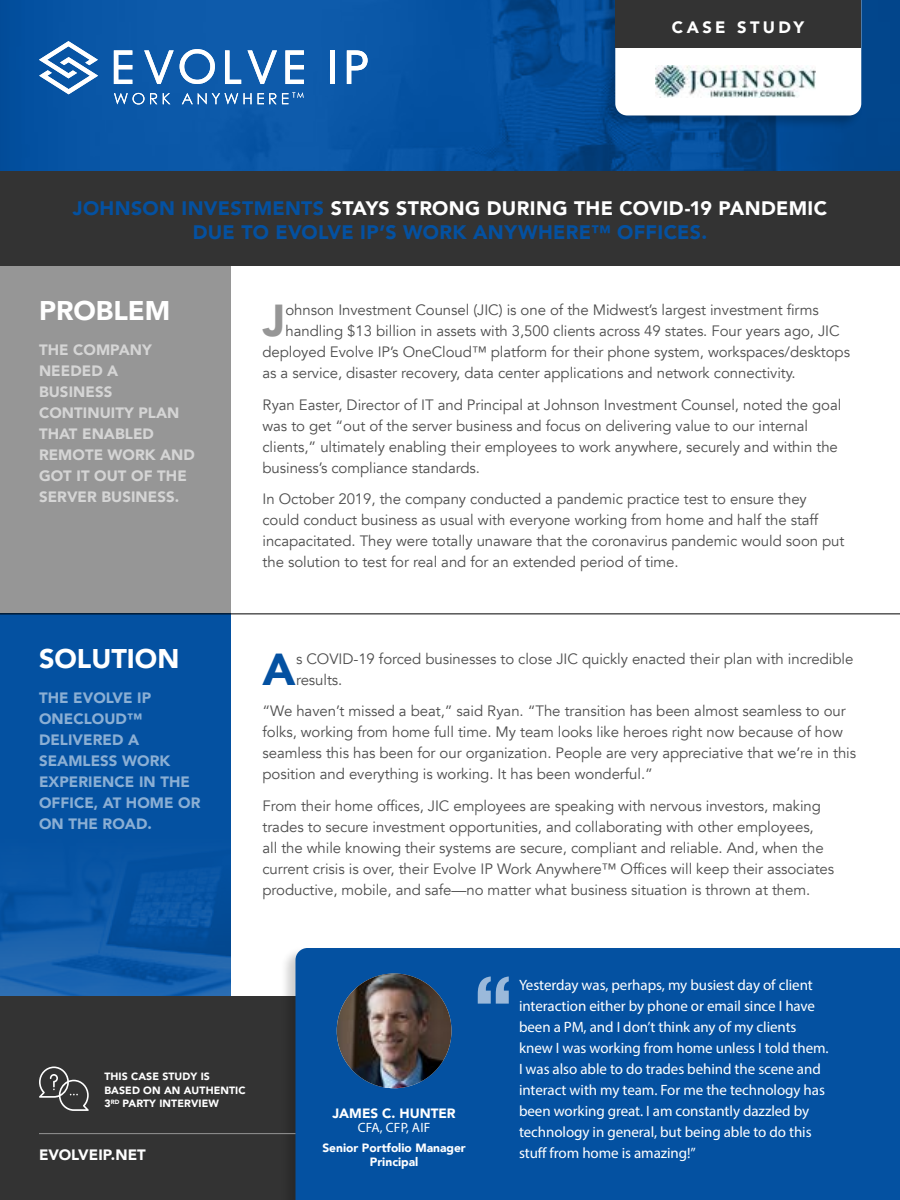
<style>
.page{position:relative;width:900px;height:1200px;background:#fff}
.page>*{position:absolute;margin:0;border:0;box-sizing:border-box;transform-origin:0 0}
.t1{font:900 44.7px "Avenir";color:#969696}
.t2{font:900 44.7px "Avenir";color:#0451a1}
.t3{font:900 27px "Avenir";color:#fff}
.t4{font:900 19.5px/24.8px "Avenir";letter-spacing:.02em;color:#0451a1;text-align:center}
.t5{font:900 16.5px "Avenir";letter-spacing:.205em;color:#fff}
.t6{font:15px/21px "Avenir";letter-spacing:-.005em;color:#4d4d4d}
.t7{font:15px/21px "Myriad Pro";letter-spacing:-.005em;color:#fff}
.t8{font:900 15px/21px "Avenir";letter-spacing:.005em;color:#d5d5d5}
.t9{font:900 15px/21px "Avenir";letter-spacing:.005em;color:#8bafd4}
.t10{font:900 15px "Avenir";letter-spacing:.005em;color:#fff}
.t11{font:900 13.5px "Avenir";color:#fff}
.t12{font:13.5px "Myriad Pro";letter-spacing:.02em;color:#fff}
.t13{font:900 12px/13.5px "Avenir";color:#fff;text-align:center}
.t14{font:900 10.5px/13.5px "Avenir";letter-spacing:.01em;color:#fff}
.s1{color:#fff}
</style>
<div class="page">
<div style="left:0;top:266px;width:231px;height:404px;background:#969696"></div>
<div style="left:0;top:614px;width:231px;height:382px;background:#0451a1"></div>
<img style="left:0;top:877px;width:231px;height:119px">
<img style="left:0;top:0;width:900px;height:171px">
<div style="left:601px;top:0;width:262px;height:130px;background:#000;opacity:.24"></div>
<svg style="left:615px;top:48px;width:246px;height:68px"></svg>
<div style="left:615px;top:0;width:246px;height:48px;background:#333"></div>
<img style="left:655px;top:65px;width:160px;height:32px">
<div style="left:0;top:996px;width:900px;height:204px;background:#333"></div>
<div style="left:0;top:171px;width:900px;height:95px;background:#333"></div>
<div style="left:281px;top:946px;width:619px;height:254px;background:#000;opacity:.2"></div>
<div style="left:296px;top:948px;width:604px;height:252px;background:#0451a1"></div>
<hr style="left:0;top:614px;width:900px;height:1px;background:#000">
<svg style="left:478px;top:976px;width:31px;height:28px"></svg>
<img style="left:337px;top:974px;width:115px;height:114px;border-radius:57px">
<hr style="left:39px;top:1133px;width:257px;height:1px;background:#969696">
<svg style="left:39px;top:1067px;width:50px;height:44px"></svg>
<svg style="left:114px;top:93px;width:43px;height:12px"></svg>
<svg style="left:163px;top:93px;width:7px;height:11px"></svg>
<svg style="left:182px;top:93px;width:56px;height:11px"></svg>
<svg style="left:244px;top:93px;width:8px;height:11px"></svg>
<svg style="left:258px;top:92px;width:46px;height:12px"></svg>
<svg style="left:114px;top:50px;width:18px;height:34px"></svg>
<svg style="left:285px;top:50px;width:19px;height:34px"></svg>
<hr style="left:331px;top:50px;width:4px;height:34px;background:#fff">
<svg style="left:225px;top:50px;width:16px;height:34px"></svg>
<svg style="left:180px;top:49px;width:35px;height:35px"></svg>
<svg style="left:347px;top:50px;width:21px;height:34px"></svg>
<svg style="left:144px;top:50px;width:30px;height:34px"></svg>
<svg style="left:248px;top:50px;width:29px;height:34px"></svg>
<svg style="left:39px;top:41px;width:59px;height:53px"></svg>
<p class="t5" style="left:672px;top:13px;width:134px">CASE STUDY</p>
<h3 class="t4" style="left:73px;top:195px;width:756px">JOHNSON INVESTMENTS <span class="s1">STAYS STRONG DURING THE COVID-19 PANDEMIC<br></span>DUE TO EVOLVE IP’S WORK ANYWHERE™ OFFICES.</h3>
<h2 class="t3" style="left:39px;top:287px;width:133px">PROBLEM</h2>
<p class="t8" style="left:39px;top:339px;width:158px">THE COMPANY<br>NEEDED A<br>BUSINESS<br>CONTINUITY PLAN<br>THAT ENABLED<br>REMOTE WORK AND<br>GOT IT OUT OF THE<br>SERVER BUSINESS.</p>
<h2 class="t3" style="left:39px;top:636px;width:142px">SOLUTION</h2>
<p class="t9" style="left:39px;top:687px;width:163px">THE EVOLVE IP<br>ONECLOUD™<br>DELIVERED A<br>SEAMLESS WORK<br>EXPERIENCE IN THE<br>OFFICE, AT HOME OR<br>ON THE ROAD.</p>
<h1 class="t1" style="left:263px;top:282px;width:24px">J</h1>
<p class="t6" style="left:286px;top:300px;width:535px">ohnson Investment Counsel (JIC) is one of the Midwest’s largest investment firms</p>
<p class="t6" style="left:286px;top:321px;width:556px">handling $13 billion in assets with 3,500 clients across 49 states. Four years ago, JIC</p>
<p class="t6" style="left:263px;top:342px;width:589px">deployed Evolve IP’s OneCloud™ platform for their phone system, workspaces/desktops</p>
<p class="t6" style="left:263px;top:363px;width:535px">as a service, disaster recovery, data center applications and network connectivity.</p>
<p class="t6" style="left:263px;top:394px;width:580px">Ryan Easter, Director of IT and Principal at Johnson Investment Counsel, noted the goal was to get “out of the server business and focus on delivering value to our internal clients,” ultimately enabling their employees to work anywhere, securely and within the business’s compliance standards.</p>
<p class="t6" style="left:263px;top:489px;width:584px">In October 2019, the company conducted a pandemic practice test to ensure they could conduct business as usual with everyone working from home and half the staff incapacitated. They were totally unaware that the coronavirus pandemic would soon put the solution to test for real and for an extended period of time.</p>
<h1 class="t2" style="left:263px;top:631px;width:35px">A</h1>
<p class="t6" style="left:296px;top:648px;width:559px">s COVID-19 forced businesses to close JIC quickly enacted their plan with incredible results.</p>
<p class="t6" style="left:262px;top:701px;width:595px">“We haven’t missed a beat,” said Ryan. “The transition has been almost seamless to our folks, working from home full time. My team looks like heroes right now because of how seamless this has been for our organization. People are very appreciative that we’re in this position and everything is working. It has been wonderful.”</p>
<p class="t6" style="left:262px;top:795px;width:573px">From their home offices, JIC employees are speaking with nervous investors, making trades to secure investment opportunities, and collaborating with other employees,<br>all the while knowing their systems are secure, compliant and reliable. And, when the current crisis is over, their Evolve IP Work Anywhere™ Offices will keep their associates productive, mobile, and safe—no matter what business situation is thrown at them.</p>
<p class="t14" style="left:104px;top:1069px;width:143px">THIS CASE STUDY IS<br>BASED ON AN AUTHENTIC<br>3<sup>RD</sup> PARTY INTERVIEW</p>
<p class="t10" style="left:39px;top:1141px;width:108px">EVOLVEIP.NET</p>
<p class="t11" style="left:333px;top:1101px;width:125px">JAMES C. HUNTER</p>
<p class="t12" style="left:358px;top:1120px;width:74px">CFA, CFP, AIF</p>
<p class="t13" style="left:322px;top:1141px;width:145px">Senior Portfolio Manager<br>Principal</p>
<p class="t7" style="left:519px;top:974px;width:311px">Yesterday was, perhaps, my busiest day of client interaction either by phone or email since I have been a PM, and I don’t think any of my clients knew I was working from home unless I told them.<br>I was also able to do trades behind the scene and interact with my team. For me the technology has been working great. I am constantly dazzled by technology in general, but being able to do this stuff from home is amazing!”</p>
</div>
